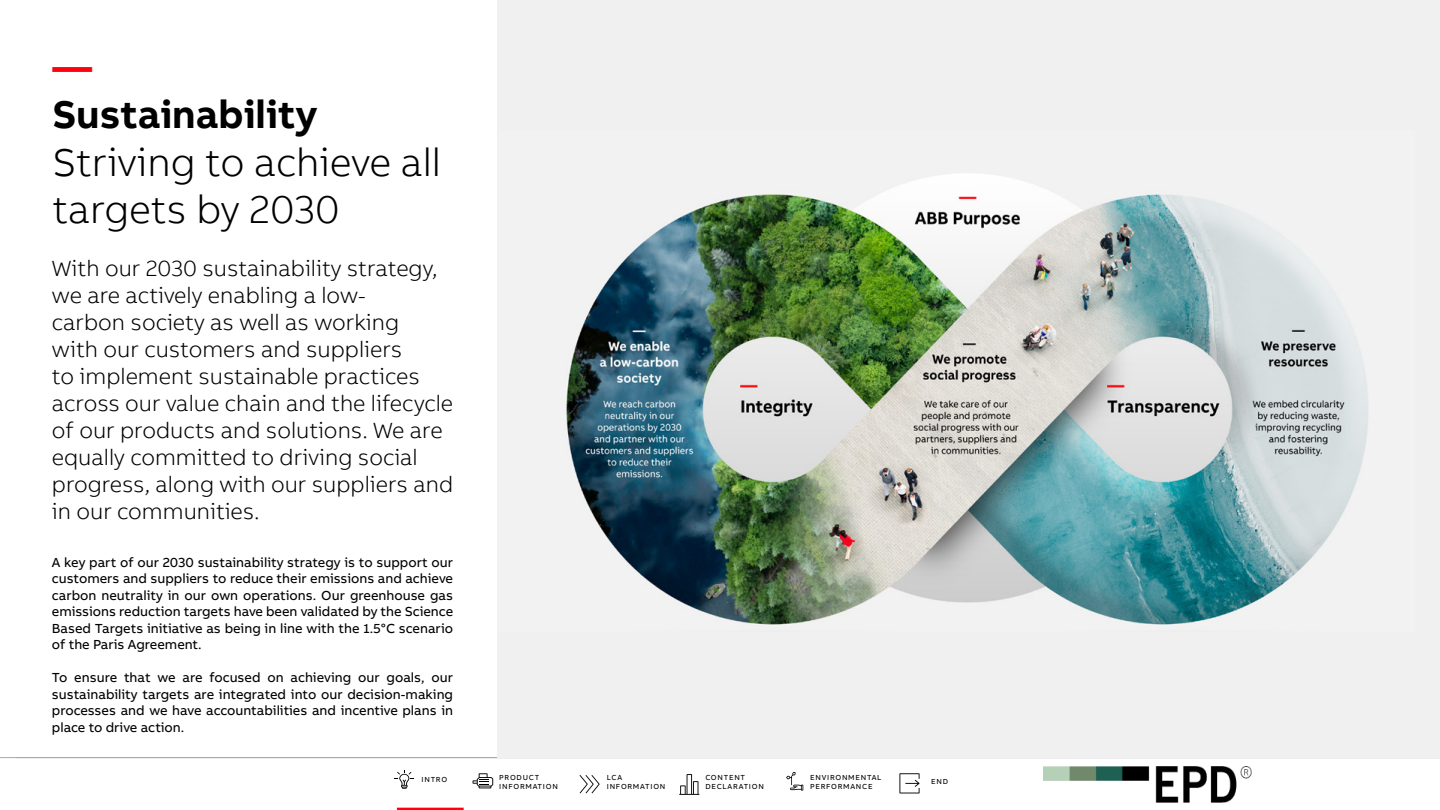
<style>
.page{position:relative;width:1440px;height:810px;background:#fff}
.page>*{position:absolute;margin:0;border:0;box-sizing:border-box;transform-origin:0 0}
.t1{font:300 39.75px/47.7px "AB Bvoice";color:#000}
.t2{font:700 39.75px "AB Bvoice Office";color:#000}
.t3{font:700 39.75px "AB Bvoice Office";color:#ff000f}
.t4{font:300 22.5px/27px "AB Bvoice";color:#000}
.t5{font:13.5px/16.5px "AB Bvoice Office";color:#000;text-align:justify}
.t6{font:7.5px/9px "AB Bvoice Office";letter-spacing:.1em;color:#000}
</style>
<div class="page">
<img style="left:1044px;top:766px;width:208px;height:36px">
<hr style="left:0;top:757px;width:1440px;height:1px;background:#a9a9a9">
<hr style="left:397px;top:808px;width:67px;height:2px;background:#ff000f">
<svg style="left:395px;top:770px;width:19px;height:19px"></svg>
<svg style="left:473px;top:773px;width:20px;height:15px"></svg>
<svg style="left:580px;top:775px;width:20px;height:18px"></svg>
<svg style="left:679px;top:774px;width:20px;height:21px"></svg>
<svg style="left:786px;top:772px;width:17px;height:19px"></svg>
<svg style="left:899px;top:773px;width:21px;height:20px"></svg>
<div style="left:497px;top:0;width:943px;height:758px;background:#f0f0f0"></div>
<img style="left:566px;top:174px;width:802px;height:451px">
<div style="left:1348px;top:151px;width:67px;height:33px;background:#f2f2f2"></div>
<h1 class="t3" style="left:52px;top:42px;width:41px">—</h1>
<h1 class="t2" style="left:52px;top:89px;width:266px">Sustainability</h1>
<h1 class="t1" style="left:52px;top:138px;width:390px">Striving to achieve all targets by 2030</h1>
<p class="t4" style="left:52px;top:255px;width:403px">With our 2030 sustainability strategy, we are actively enabling a low-<br>carbon society as well as working<br>with our customers and suppliers<br>to implement sustainable practices across our value chain and the lifecycle of our products and solutions. We are equally committed to driving social progress, along with our suppliers and in our communities.</p>
<p class="t5" style="left:52px;top:554px;width:403px">A key part of our 2030 sustainability strategy is to support our customers and suppliers to reduce their emissions and achieve carbon neutrality in our own operations. Our greenhouse gas emissions reduction targets have been validated by the Science Based Targets initiative as being in line with the 1.5°C scenario of the Paris Agreement.</p>
<p class="t5" style="left:52px;top:669px;width:403px">To ensure that we are focused on achieving our goals, our sustainability targets are integrated into our decision-making processes and we have accountabilities and incentive plans in place to drive action.</p>
<p class="t6" style="left:705px;top:773px;width:60px">CONTENT<br>DECLARATION</p>
<p class="t6" style="left:810px;top:773px;width:73px">ENVIRONMENTAL<br>PERFORMANCE</p>
<p class="t6" style="left:422px;top:775px;width:27px">INTRO</p>
<p class="t6" style="left:607px;top:773px;width:60px">LCA<br>INFORMATION</p>
<p class="t6" style="left:931px;top:777px;width:18px">END</p>
<p class="t6" style="left:499px;top:773px;width:60px">PRODUCT<br>INFORMATION</p>
</div>
